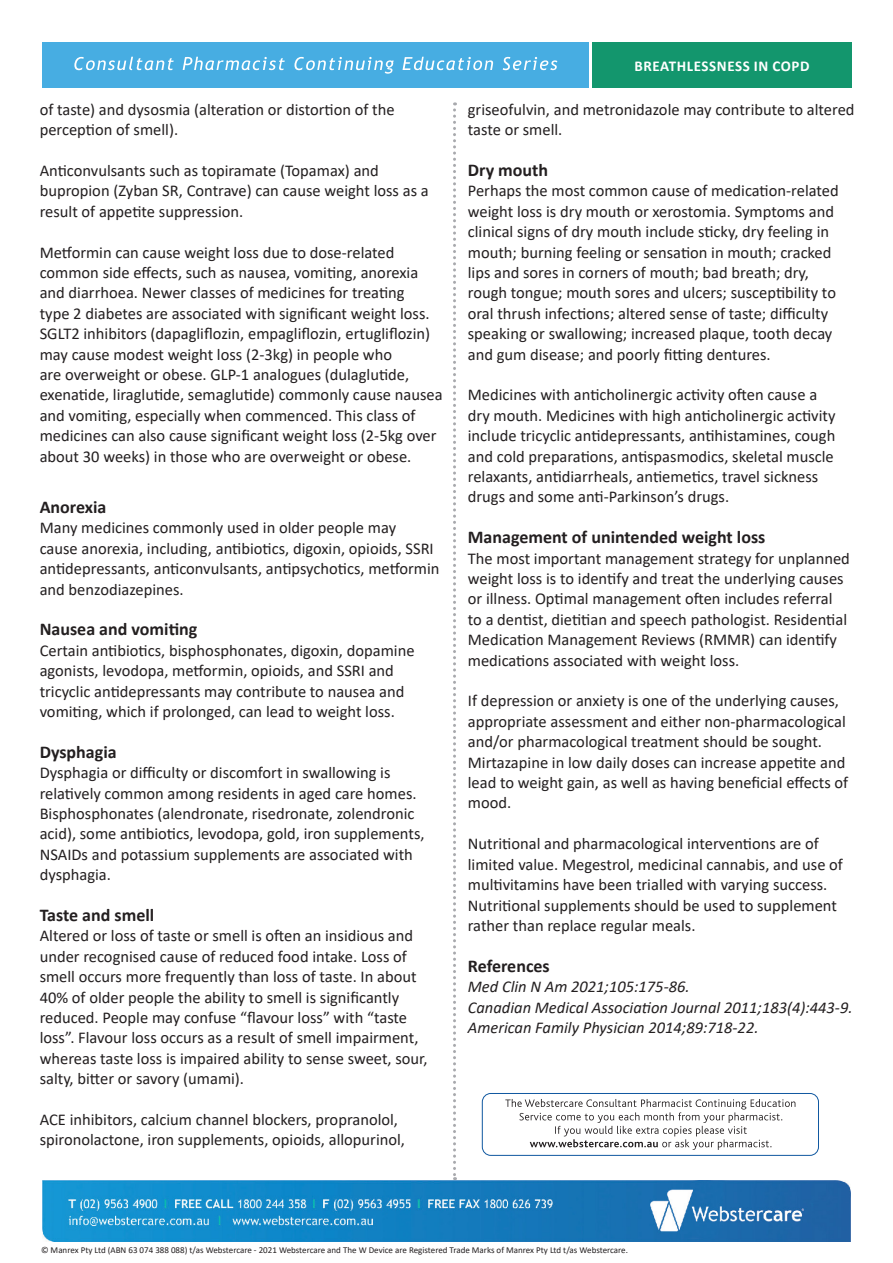
<style>
.page{position:relative;width:893px;height:1263px;background:#fff}
.page>*{position:absolute;margin:0;border:0;box-sizing:border-box;transform-origin:0 0}
.t1{font:700 18px "Calibri";color:#231f20}
.t2{font:16.5px/20.4px "Calibri";color:#231f20}
.t3{font:italic 16.5px "Calibri";color:#231f20}
.t4{font:700 15px "Calibri";letter-spacing:.04em;color:#fff}
.t5{font:9px "Calibri";color:#231f20}
</style>
<div class="page">
<svg style="left:453px;top:102px;width:366px;height:1078px"></svg>
<div style="left:43px;top:43px;width:546px;height:45px;background:#47ade2"></div>
<div style="left:592px;top:43px;width:259px;height:45px;background:#13966d"></div>
<svg style="left:74px;top:57px;width:483px;height:17px"></svg>
<img style="left:43px;top:1180px;width:808px;height:61px">
<p class="t2" style="left:40px;top:99px;width:357px">of taste) and dysosmia (alteration or distortion of the perception of smell).</p>
<p class="t2" style="left:40px;top:160px;width:391px">Anticonvulsants such as topiramate (Topamax) and bupropion (Zyban SR, Contrave) can cause weight loss as a result of appetite suppression.</p>
<p class="t2" style="left:40px;top:241px;width:404px">Metformin can cause weight loss due to dose-related common side effects, such as nausea, vomiting, anorexia and diarrhoea. Newer classes of medicines for treating<br>type 2 diabetes are associated with significant weight loss.<br>SGLT2 inhibitors (dapagliflozin, empagliflozin, ertugliflozin) may cause modest weight loss (2-3kg) in people who<br>are overweight or obese. GLP-1 analogues (dulaglutide, exenatide, liraglutide, semaglutide) commonly cause nausea and vomiting, especially when commenced. This class of medicines can also cause significant weight loss (2-5kg over about 30 weeks) in those who are overweight or obese.</p>
<p class="t1" style="left:40px;top:494px;width:68px">Anorexia</p>
<p class="t2" style="left:40px;top:517px;width:401px">Many medicines commonly used in older people may<br>cause anorexia, including, antibiotics, digoxin, opioids, SSRI antidepressants, anticonvulsants, antipsychotics, metformin and benzodiazepines.</p>
<p class="t1" style="left:40px;top:617px;width:159px">Nausea and vomiting</p>
<p class="t2" style="left:40px;top:640px;width:376px">Certain antibiotics, bisphosphonates, digoxin, dopamine agonists, levodopa, metformin, opioids, and SSRI and tricyclic antidepressants may contribute to nausea and vomiting, which if prolonged, can lead to weight loss.</p>
<p class="t1" style="left:40px;top:739px;width:79px">Dysphagia</p>
<p class="t2" style="left:40px;top:762px;width:386px">Dysphagia or difficulty or discomfort in swallowing is relatively common among residents in aged care homes.<br>Bisphosphonates (alendronate, risedronate, zolendronic acid), some antibiotics, levodopa, gold, iron supplements, NSAIDs and potassium supplements are associated with dysphagia.</p>
<p class="t1" style="left:40px;top:902px;width:116px">Taste and smell</p>
<p class="t2" style="left:40px;top:925px;width:390px">Altered or loss of taste or smell is often an insidious and under recognised cause of reduced food intake. Loss of smell occurs more frequently than loss of taste. In about 40% of older people the ability to smell is significantly reduced. People may confuse “flavour loss” with “taste loss”. Flavour loss occurs as a result of smell impairment, whereas taste loss is impaired ability to sense sweet, sour, salty, bitter or savory (umami).</p>
<p class="t2" style="left:40px;top:1109px;width:367px">ACE inhibitors, calcium channel blockers, propranolol, spironolactone, iron supplements, opioids, allopurinol,</p>
<p class="t4" style="left:634px;top:55px;width:176px">BREATHLESSNESS IN COPD</p>
<p class="t2" style="left:468px;top:99px;width:388px">griseofulvin, and metronidazole may contribute to altered taste or smell.</p>
<p class="t1" style="left:468px;top:157px;width:82px">Dry mouth</p>
<p class="t2" style="left:468px;top:180px;width:372px">Perhaps the most common cause of medication-related weight loss is dry mouth or xerostomia. Symptoms and clinical signs of dry mouth include sticky, dry feeling in mouth; burning feeling or sensation in mouth; cracked lips and sores in corners of mouth; bad breath; dry, rough tongue; mouth sores and ulcers; susceptibility to oral thrush infections; altered sense of taste; difficulty speaking or swallowing; increased plaque, tooth decay and gum disease; and poorly fitting dentures.</p>
<p class="t2" style="left:468px;top:384px;width:369px">Medicines with anticholinergic activity often cause a dry mouth. Medicines with high anticholinergic activity include tricyclic antidepressants, antihistamines, cough and cold preparations, antispasmodics, skeletal muscle relaxants, antidiarrheals, antiemetics, travel sickness drugs and some anti-Parkinson’s drugs.</p>
<p class="t1" style="left:468px;top:524px;width:299px">Management of unintended weight loss</p>
<p class="t2" style="left:468px;top:547px;width:384px">The most important management strategy for unplanned weight loss is to identify and treat the underlying causes or illness. Optimal management often includes referral to a dentist, dietitian and speech pathologist. Residential Medication Management Reviews (RMMR) can identify medications associated with weight loss.</p>
<p class="t2" style="left:468px;top:690px;width:382px">If depression or anxiety is one of the underlying causes, appropriate assessment and either non-pharmacological and/or pharmacological treatment should be sought.<br>Mirtazapine in low daily doses can increase appetite and lead to weight gain, as well as having beneficial effects of mood.</p>
<p class="t2" style="left:468px;top:833px;width:377px">Nutritional and pharmacological interventions are of limited value. Megestrol, medicinal cannabis, and use of multivitamins have been trialled with varying success.<br>Nutritional supplements should be used to supplement rather than replace regular meals.</p>
<p class="t1" style="left:468px;top:953px;width:83px">References</p>
<p class="t3" style="left:468px;top:975px;width:223px">Med Clin N Am 2021;105:175-86.</p>
<p class="t3" style="left:468px;top:995px;width:386px">Canadian Medical Association Journal 2011;183(4):443-9.</p>
<p class="t3" style="left:468px;top:1016px;width:292px">American Family Physician 2014;89:718-22.</p>
<p class="t5" style="left:41px;top:1244px;width:588px">© Manrex Pty Ltd (ABN 63 074 388 088) t/as Webstercare - 2021 Webstercare and The W Device are Registered Trade Marks of Manrex Pty Ltd t/as Webstercare.</p>
</div>
